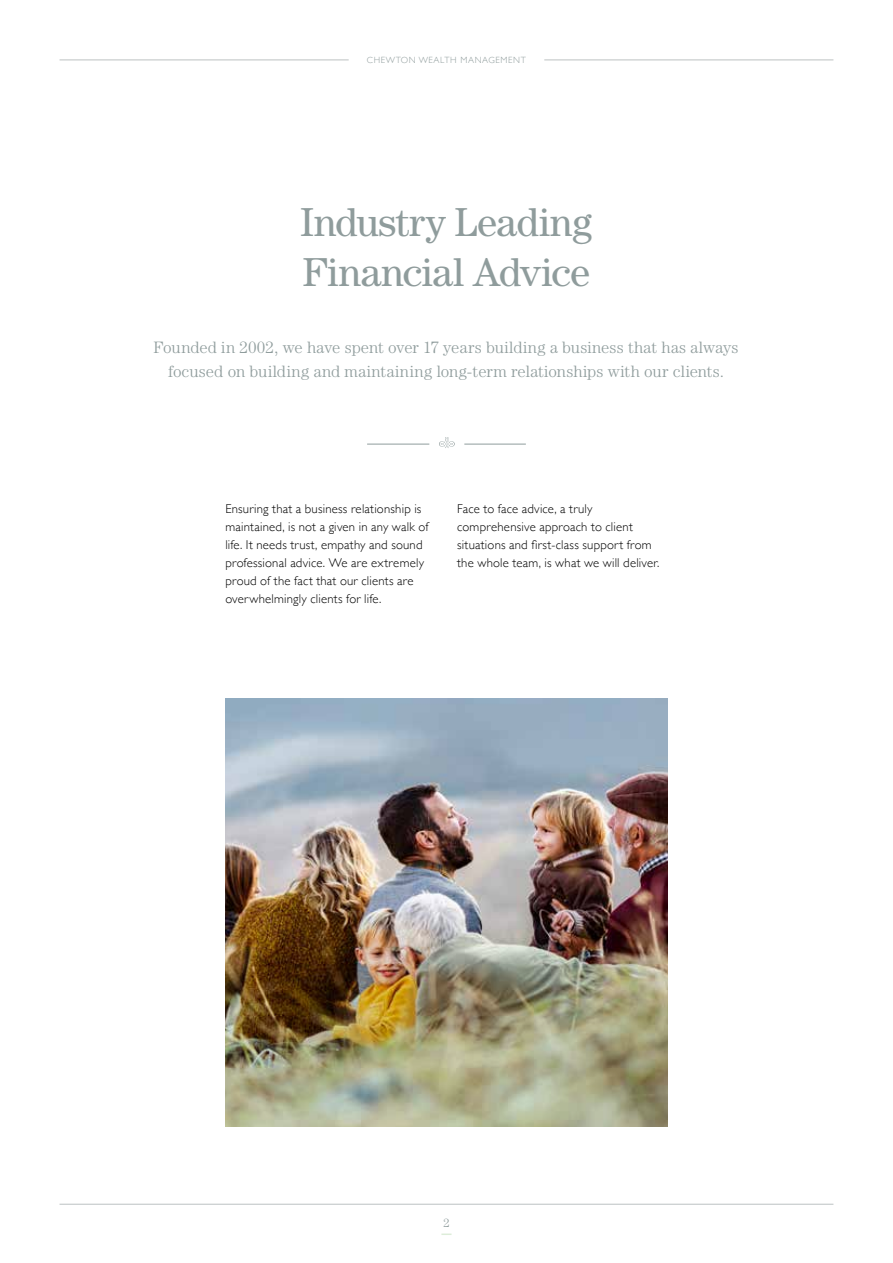
<style>
.page{position:relative;width:893px;height:1263px;background:#fff}
.page>*{position:absolute;margin:0;border:0;box-sizing:border-box;transform-origin:0 0}
.t1{font:40.5px/49.5px "Century";letter-spacing:-.01em;color:#8f9c9c}
.t2{font:300 16.5px/24px "Century";letter-spacing:.005em;color:#8f9c9c;text-align:center}
.t3{font:300 12.75px/18px "Gill Sans";letter-spacing:.02em;color:#000}
.t4{font:300 12px "Century";color:#8f9c9c}
.t5{font:300 9px "Gill Sans";letter-spacing:.07em;color:#8f9c9c}
</style>
<div class="page">
<svg style="left:439px;top:437px;width:16px;height:11px"></svg>
<hr style="left:367px;top:444px;width:62px;height:1px;background:#8f9c9c">
<hr style="left:464px;top:444px;width:62px;height:1px;background:#8f9c9c">
<svg style="left:441px;top:1233px;width:11px;height:2px"></svg>
<hr style="left:60px;top:60px;width:289px;height:1px;background:#bcc1c2">
<hr style="left:544px;top:60px;width:289px;height:1px;background:#bcc1c2">
<hr style="left:60px;top:1204px;width:773px;height:1px;background:#bcc1c2">
<img style="left:225px;top:699px;width:443px;height:428px">
<p class="t5" style="left:367px;top:53px;width:161px">CHEWTON WEALTH MANAGEMENT</p>
<h1 class="t1" style="left:301px;top:197px;width:293px">Industry Leading<br>Financial Advice</h1>
<p class="t2" style="left:154px;top:335px;width:586px">Founded in 2002, we have spent over 17 years building a business that has always focused on building and maintaining long-term relationships with our clients.</p>
<p class="t3" style="left:225px;top:500px;width:205px">Ensuring that a business relationship is maintained, is not a given in any walk of life. It needs trust, empathy and sound professional advice. We are extremely proud of the fact that our clients are overwhelmingly clients for life.</p>
<p class="t3" style="left:457px;top:500px;width:204px">Face to face advice, a truly comprehensive approach to client situations and first-class support from the whole team, is what we will deliver.</p>
<p class="t4" style="left:443px;top:1216px;width:8px">2</p>
</div>
